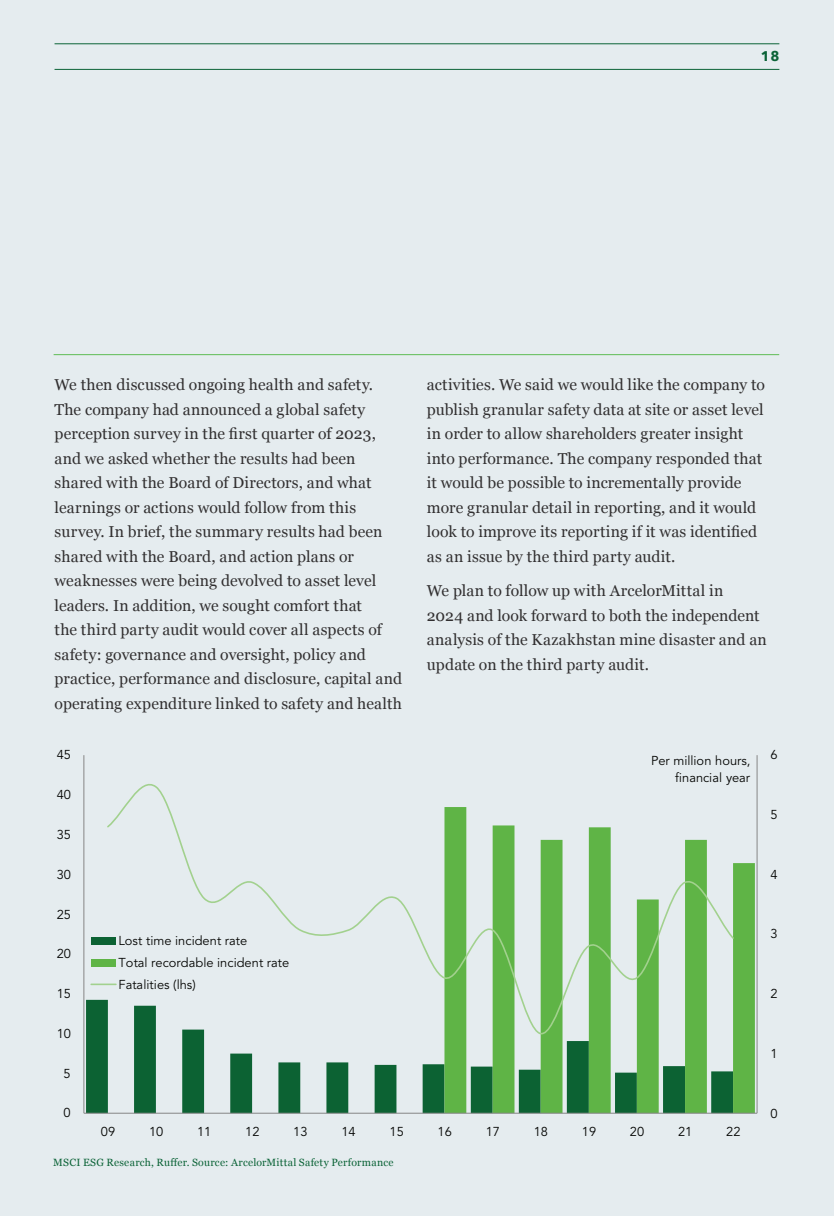
<style>
.page{position:relative;width:834px;height:1216px;background:#fff}
.page>*{position:absolute;margin:0;border:0;box-sizing:border-box;transform-origin:0 0}
.t1{font:15.75px/24.5px "Georgia";letter-spacing:.01em;color:#312f30}
.t2{font:700 14px "Avenir Next";color:#0b6337}
.t3{font:12.78px/21.9px "Avenir LT Pro";color:#040503;text-align:right}
.t4{font:10.5px "Georgia";letter-spacing:.025em;color:#0b6337}
</style>
<div class="page">
<div style="left:0;top:0;width:833px;height:1215px;background:#e5ecef"></div>
<svg style="left:86px;top:999px;width:358px;height:113px"></svg>
<svg style="left:444px;top:863px;width:310px;height:249px;fill:#5fb446"></svg>
<hr style="left:756px;top:755px;width:1px;height:358px;background:#868686">
<hr style="left:83px;top:755px;width:1px;height:358px;background:#868686">
<hr style="left:84px;top:1112px;width:673px;height:1px;background:#868686">
<svg style="left:106px;top:784px;width:629px;height:254px"></svg>
<div style="left:91px;top:936px;width:25px;height:8px;background:#0c6233"></div>
<div style="left:91px;top:958px;width:25px;height:8px;background:#5fb446"></div>
<hr style="left:91px;top:983px;width:25px;height:2px;background:#a2d18e">
<hr style="left:55px;top:43px;width:724px;height:1px;background:#0b6337">
<hr style="left:55px;top:69px;width:724px;height:1px;background:#0b6337">
<hr style="left:54px;top:354px;width:725px;height:1px;background:#5ebc55">
<p class="t2" style="left:760px;top:44px;width:20px">18</p>
<p class="t1" style="left:55px;top:372px;width:349px">We then discussed ongoing health and safety.<br>The company had announced a global safety perception survey in the first quarter of 2023, and we asked whether the results had been shared with the Board of Directors, and what learnings or actions would follow from this survey. In brief, the summary results had been shared with the Board, and action plans or weaknesses were being devolved to asset level leaders. In addition, we sought comfort that<br>the third party audit would cover all aspects of safety: governance and oversight, policy and practice, performance and disclosure, capital and operating expenditure linked to safety and health</p>
<p class="t1" style="left:427px;top:372px;width:339px">activities. We said we would like the company to publish granular safety data at site or asset level in order to allow shareholders greater insight into performance. The company responded that it would be possible to incrementally provide more granular detail in reporting, and it would look to improve its reporting if it was identified as an issue by the third party audit.</p>
<p class="t1" style="left:427px;top:578px;width:341px">We plan to follow up with ArcelorMittal in<br>2024 and look forward to both the independent analysis of the Kazakhstan mine disaster and an update on the third party audit.</p>
<p class="t3" style="left:57px;top:744px;width:16px">45</p>
<p class="t3" style="left:57px;top:784px;width:16px">40</p>
<p class="t3" style="left:57px;top:823px;width:16px">35</p>
<p class="t3" style="left:57px;top:863px;width:16px">30</p>
<p class="t3" style="left:57px;top:903px;width:16px">25</p>
<p class="t3" style="left:57px;top:943px;width:16px">20</p>
<p class="t3" style="left:57px;top:982px;width:16px">15</p>
<p class="t3" style="left:57px;top:1022px;width:16px">10</p>
<p class="t3" style="left:64px;top:1062px;width:9px">5</p>
<p class="t3" style="left:64px;top:1102px;width:9px">0</p>
<p class="t3" style="left:118px;top:929px;width:172px;text-align:left">Lost time incident rate<br>Total recordable incident rate<br>Fatalities (lhs)</p>
<p class="t3" style="left:651px;top:752px;width:101px;line-height:17.2px">Per million hours, financial year</p>
<p class="t3" style="left:101px;top:1121px;width:16px">09</p>
<p class="t3" style="left:149px;top:1121px;width:16px">10</p>
<p class="t3" style="left:197px;top:1121px;width:16px">11</p>
<p class="t3" style="left:245px;top:1121px;width:16px">12</p>
<p class="t3" style="left:293px;top:1121px;width:16px">13</p>
<p class="t3" style="left:341px;top:1121px;width:16px">14</p>
<p class="t3" style="left:389px;top:1121px;width:16px">15</p>
<p class="t3" style="left:437px;top:1121px;width:16px">16</p>
<p class="t3" style="left:485px;top:1121px;width:16px">17</p>
<p class="t3" style="left:533px;top:1121px;width:16px">18</p>
<p class="t3" style="left:581px;top:1121px;width:16px">19</p>
<p class="t3" style="left:629px;top:1121px;width:16px">20</p>
<p class="t3" style="left:678px;top:1121px;width:16px">21</p>
<p class="t3" style="left:726px;top:1121px;width:16px">22</p>
<p class="t4" style="left:53px;top:1154px;width:341px">MSCI ESG Research, Ruffer. Source: ArcelorMittal Safety Performance</p>
<p class="t3" style="left:770px;top:744px;width:9px">6</p>
<p class="t3" style="left:770px;top:803px;width:9px">5</p>
<p class="t3" style="left:770px;top:863px;width:9px">4</p>
<p class="t3" style="left:770px;top:923px;width:9px">3</p>
<p class="t3" style="left:770px;top:982px;width:9px">2</p>
<p class="t3" style="left:770px;top:1042px;width:9px">1</p>
<p class="t3" style="left:770px;top:1102px;width:9px">0</p>
</div>
